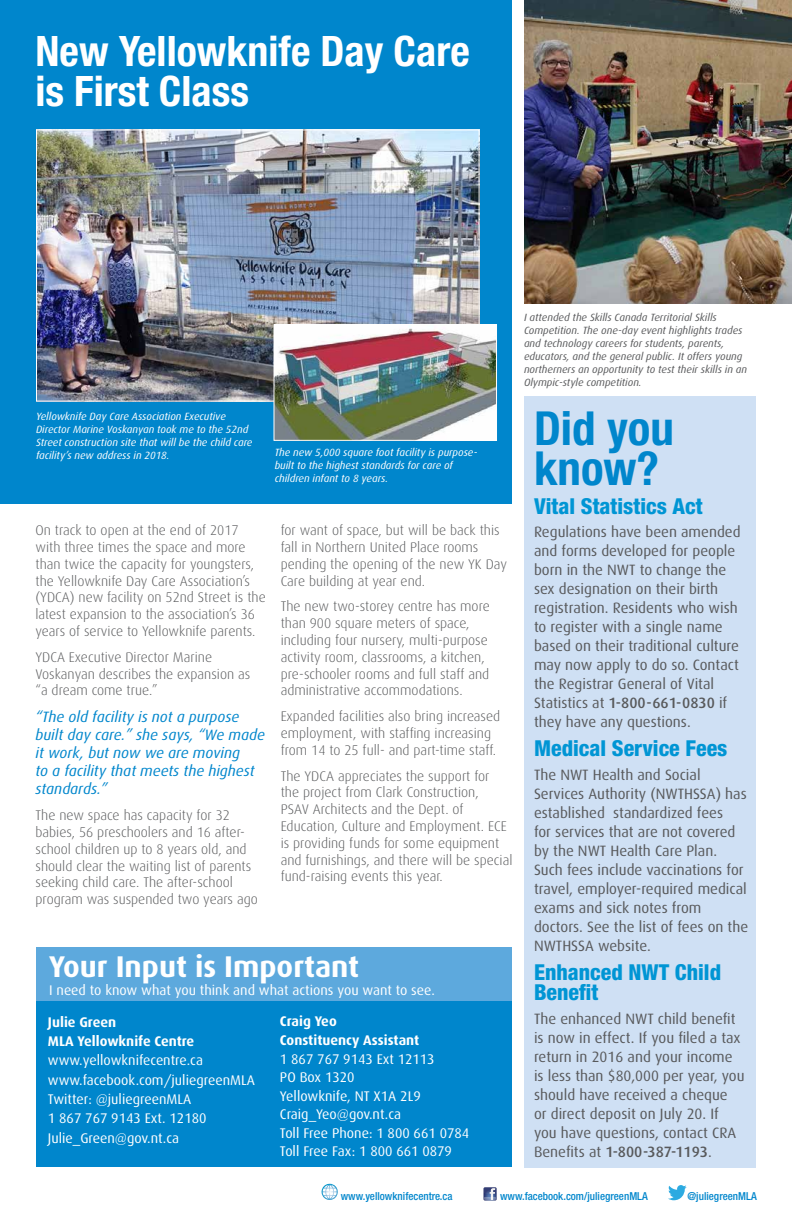
<style>
.page{position:relative;width:792px;height:1224px;background:#fff}
.page>*{position:absolute;margin:0;border:0;box-sizing:border-box;transform-origin:0 0}
.t1{font:700 condensed 47px/40px "Helvetica Neue";color:#0086cc}
.t2{font:700 condensed 42px/40px "Helvetica Neue";color:#fff}
.t3{font:700 30px "Dax";color:#fff}
.t4{font:800 condensed 22px/20px "Helvetica Neue";color:#0095d4}
.t5{font:15px/19px "Dax";color:#58595b}
.t6{font:italic 15px/18px "Dax";color:#0086cc}
.t7{font:300 14px/16.8px "Dax";color:#58595b}
.t8{font:14px/18.5px "Dax";color:#fff}
.t9{font:700 14px/19.3px "Dax";color:#fff}
.t10{font:500 condensed 11px "Helvetica Neue";color:#0086cc}
.t11{font:italic 10.5px/13px "Dax";color:#fff}
.t12{font:italic 10.5px/13px "Dax";color:#5a5b5d}
.s1{font-weight:500}
</style>
<div class="page">
<svg style="left:483px;top:1187px;width:14px;height:14px"></svg>
<svg style="left:484px;top:1187px;width:13px;height:14px"></svg>
<svg style="left:668px;top:1185px;width:19px;height:15px"></svg>
<svg style="left:321px;top:1184px;width:17px;height:16px"></svg>
<div style="left:0;top:0;width:512px;height:504px;background:#0086cc"></div>
<div style="left:524px;top:396px;width:232px;height:772px;background:#cfe0f4"></div>
<div style="left:36px;top:948px;width:476px;height:219px;background:#0086cc"></div>
<div style="left:36px;top:947px;width:476px;height:54px;background:#5da9dd"></div>
<img style="left:524px;top:0;width:268px;height:304px">
<img style="left:38px;top:131px;width:440px;height:269px">
<img style="left:276px;top:326px;width:219px;height:113px">
<div style="left:274px;top:324px;width:223px;height:117px;border:1px solid #fff"></div>
<h2 class="t2" style="left:36px;top:30px;width:436px">New Yellowknife Day Care is First Class</h2>
<p class="t11" style="left:36px;top:410px;width:218px">Yellowknife Day Care Association Executive Director Marine Voskanyan took me to the 52nd Street construction site that will be the child care facility’s new address in 2018.</p>
<p class="t11" style="left:275px;top:446px;width:204px">The new 5,000 square foot facility is purpose&shy;built to the highest standards for care of children infant to 8 years.</p>
<p class="t7" style="left:36px;top:522px;width:232px">On track to open at the end of 2017 with three times the space and more than twice the capacity for youngsters, the Yellowknife Day Care Association’s (YDCA) new facility on 52nd Street is the latest expansion to the association’s 36 years of service to Yellowknife parents.</p>
<p class="t7" style="left:36px;top:649px;width:216px">YDCA Executive Director Marine<br>Voskanyan describes the expansion as “a dream come true.”</p>
<p class="t6" style="left:36px;top:708px;width:231px">“The old facility is not a purpose built day care.” she says, “We made it work, but now we are moving<br>to a facility that meets the highest standards.”</p>
<p class="t7" style="left:36px;top:807px;width:224px">The new space has capacity for 32 babies, 56 preschoolers and 16 after&shy;school children up to 8 years old, and should clear the waiting list of parents seeking child care. The after-school program was suspended two years ago</p>
<p class="t7" style="left:281px;top:522px;width:228px">for want of space, but will be back this fall in Northern United Place rooms pending the opening of the new YK Day Care building at year end.</p>
<p class="t7" style="left:281px;top:598px;width:211px">The new two-storey centre has more than 900 square meters of space, including four nursery, multi-purpose activity room, classrooms, a kitchen, pre-schooler rooms and full staff and administrative accommodations.</p>
<p class="t7" style="left:281px;top:708px;width:221px">Expanded facilities also bring increased employment, with staffing increasing from 14 to 25 full- and part-time staff.</p>
<p class="t7" style="left:281px;top:768px;width:233px">The YDCA appreciates the support for<br>the project from Clark Construction,<br>PSAV Architects and the Dept. of Education, Culture and Employment. ECE is providing funds for some equipment and furnishings, and there will be special fund-raising events this year.</p>
<h3 class="t3" style="left:49px;top:950px;width:312px">Your Input is Important</h3>
<p class="t8" style="left:49px;top:981px;width:387px">I need to know what you think and what actions you want to see.</p>
<p class="t9" style="left:48px;top:1012px;width:148px">Julie Green<br>MLA Yellowknife Centre</p>
<p class="t8" style="left:48px;top:1051px;width:209px;line-height:19.3px">www.yellowknifecentre.ca www.facebook.com/juliegreenMLA<br>Twitter: @juliegreenMLA<br>1 867 767 9143 Ext. 12180<br>Julie_Green@gov.nt.ca</p>
<p class="t9" style="left:280px;top:1011px;width:141px">Craig Yeo<br>Constituency Assistant</p>
<p class="t8" style="left:280px;top:1050px;width:191px">1 867 767 9143 Ext 12113<br>PO Box 1320<br>Yellowknife, NT X1A 2L9<br>Craig_Yeo@gov.nt.ca<br>Toll Free Phone: 1 800 661 0784<br>Toll Free Fax: 1 800 661 0879</p>
<p class="t12" style="left:524px;top:311px;width:225px">I attended the Skills Canada Territorial Skills Competition. The one-day event highlights trades and technology careers for students, parents, educators, and the general public. It offers young northerners an opportunity to test their skills in an Olympic-style competition.</p>
<h1 class="t1" style="left:534px;top:407px;width:141px">Did you know?</h1>
<h3 class="t4" style="left:534px;top:495px;width:170px">Vital Statistics Act</h3>
<p class="t5" style="left:534px;top:523px;width:208px">Regulations have been amended and forms developed for people born in the NWT to change the sex designation on their birth registration. Residents who wish to register with a single name based on their traditional culture may now apply to do so. Contact the Registrar General of Vital<br>Statistics at <span class="s1">1-800-661-0830</span> if they have any questions.</p>
<h3 class="t4" style="left:534px;top:738px;width:195px">Medical Service Fees</h3>
<p class="t5" style="left:534px;top:765px;width:216px">The NWT Health and Social<br>Services Authority (NWTHSSA) has established standardized fees<br>for services that are not covered by the NWT Health Care Plan.<br>Such fees include vaccinations for travel, employer-required medical exams and sick notes from doctors. See the list of fees on the<br>NWTHSSA website.</p>
<h3 class="t4" style="left:534px;top:962px;width:189px">Enhanced NWT Child<br>Benefit</h3>
<p class="t5" style="left:534px;top:1009px;width:212px">The enhanced NWT child benefit is now in effect. If you filed a tax return in 2016 and your income is less than $80,000 per year, you should have received a cheque<br>or direct deposit on July 20. If you have questions, contact CRA<br>Benefits at <span class="s1">1-800-387-1193</span>.</p>
<p class="t10" style="left:341px;top:1189px;width:113px">www.yellowknifecentre.ca</p>
<p class="t10" style="left:500px;top:1189px;width:149px">www.facebook.com/juliegreenMLA</p>
<p class="t10" style="left:687px;top:1189px;width:71px">@juliegreenMLA</p>
</div>
